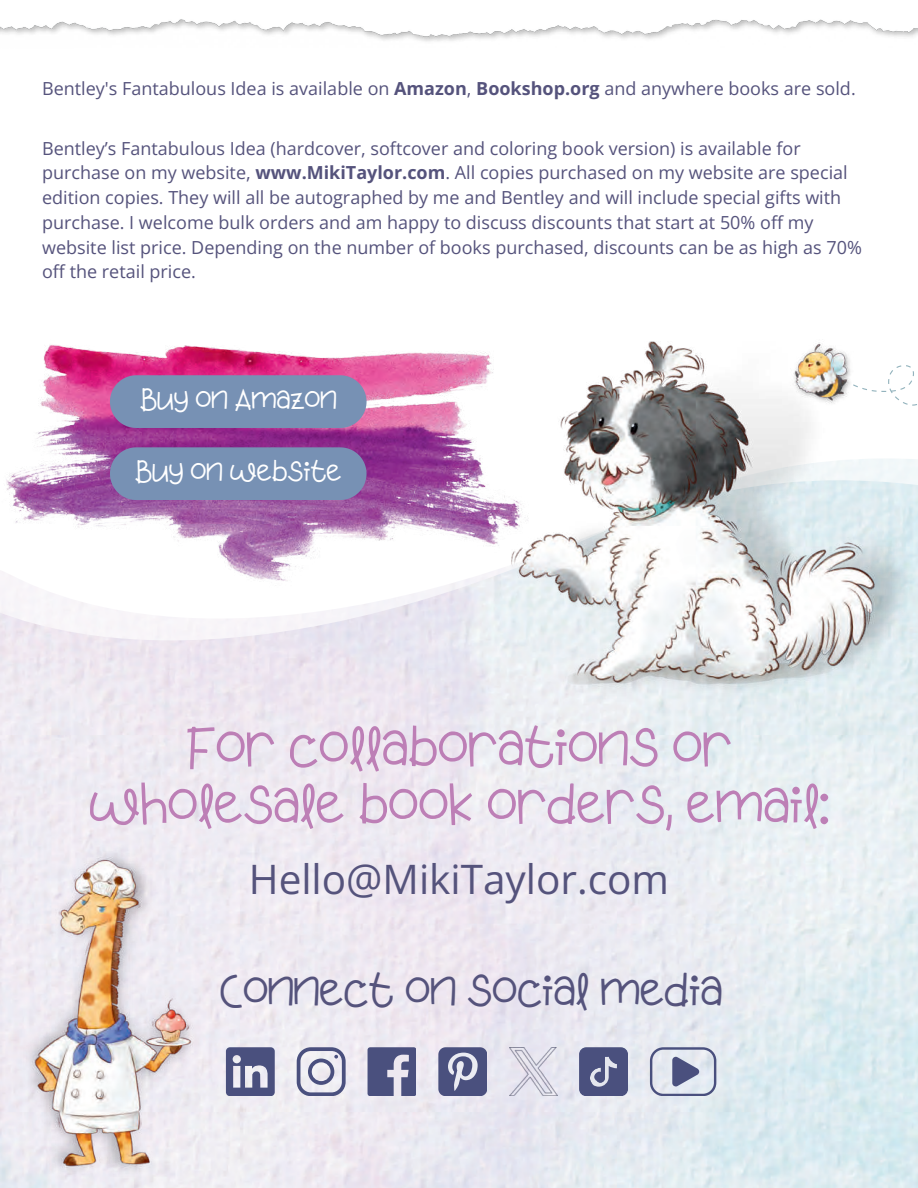
<style>
.page{position:relative;width:918px;height:1188px;background:#fff}
.page>*{position:absolute;margin:0;border:0;box-sizing:border-box;transform-origin:0 0}
.t1{font:54px/57.3px "Apple Juice";color:#bd7fb6;text-align:center}
.t2{font:45px "Apple Juice";color:#55537c}
.t3{font:40.5px "Open Sans";color:#55537c}
.t4{font:28.35px "Apple Juice";color:#fff}
.t5{font:18px/24.8px "Open Sans";color:#55537c}
.s1{font-weight:700}
</style>
<div class="page">
<img style="left:37px;top:345px;width:457px;height:113px">
<img style="left:0;top:480px;width:918px;height:708px">
<svg style="left:226px;top:1047px;width:48px;height:49px;background:#73769b"></svg>
<svg style="left:297px;top:1047px;width:48px;height:49px"></svg>
<div style="left:368px;top:1047px;width:48px;height:49px;background:#4a507e;border-radius:3px"></div>
<svg style="left:387px;top:1055px;width:22px;height:41px"></svg>
<svg style="left:438px;top:1047px;width:49px;height:49px;background:#6b7096"></svg>
<img style="left:509px;top:1047px;width:49px;height:49px">
<svg style="left:579px;top:1047px;width:48px;height:49px;background:#5e638c"></svg>
<svg style="left:650px;top:1047px;width:66px;height:49px;background:#b6bbce"></svg>
<img style="left:512px;top:341px;width:406px;height:360px">
<img style="left:0;top:19px;width:918px;height:23px">
<div style="left:110px;top:375px;width:257px;height:53px;background:#7791b4"></div>
<div style="left:110px;top:447px;width:257px;height:53px;background:#7791b4"></div>
<img style="left:21px;top:845px;width:178px;height:334px">
<img style="left:790px;top:341px;width:64px;height:66px">
<svg style="left:853px;top:365px;width:64px;height:41px"></svg>
<p class="t5" style="left:42px;top:76px;width:815px">Bentley's Fantabulous Idea is available on <span class="s1">Amazon</span>, <span class="s1">Bookshop.org</span> and anywhere books are sold.</p>
<p class="t5" style="left:42px;top:135px;width:821px">Bentley’s Fantabulous Idea (hardcover, softcover and coloring book version) is available for purchase on my website, <span class="s1">www.MikiTaylor.com</span>. All copies purchased on my website are special edition copies. They will all be autographed by me and Bentley and will include special gifts with purchase. I welcome bulk orders and am happy to discuss discounts that start at 50% off my website list price. Depending on the number of books purchased, discounts can be as high as 70% off the retail price.</p>
<h3 class="t4" style="left:140px;top:383px;width:198px">Buy on Amazon</h3>
<h3 class="t4" style="left:135px;top:455px;width:208px">Buy on website</h3>
<h1 class="t1" style="left:89px;top:719px;width:742px">For collaborations or wholesale book orders, email:</h1>
<h3 class="t3" style="left:249px;top:851px;width:422px">Hello@MikiTaylor.com</h3>
<h2 class="t2" style="left:220px;top:964px;width:504px">Connect on social media</h2>
</div>
